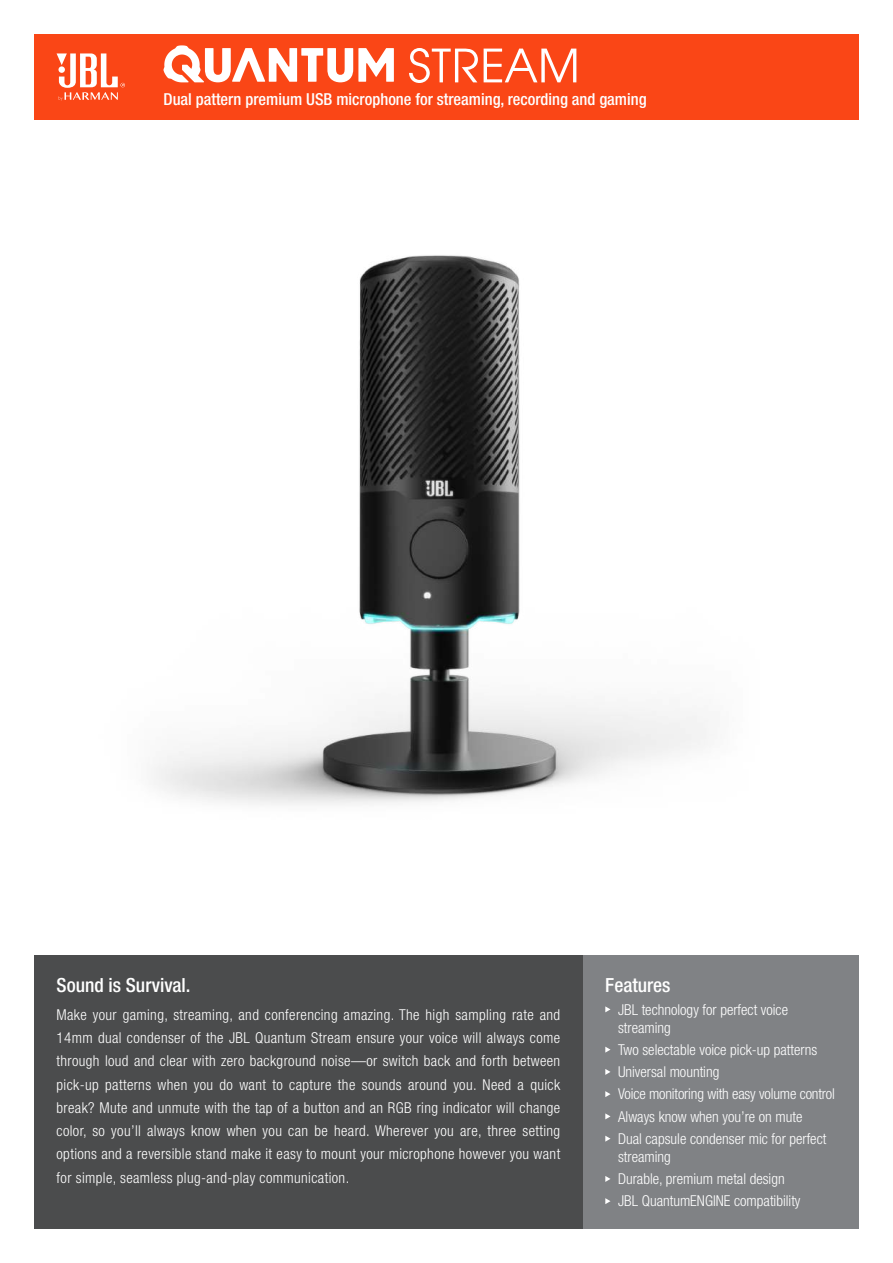
<style>
.page{position:relative;width:893px;height:1263px;background:#fff}
.page>*{position:absolute;margin:0;border:0;box-sizing:border-box;transform-origin:0 0}
.t1{font:50.7px "Avant Gard Goth EF";color:#fff}
.t2{font:500 condensed 19.5px "Helvetica Neue LT Pro";color:#fff}
.t3{font:500 condensed 16.5px "Helvetica Neue LT Pro";color:#fff}
.t4{font:300 condensed 15px/23.2px "Helvetica Neue LT Pro";color:#fff}
</style>
<div class="page">
<img style="left:154px;top:255px;width:554px;height:550px">
<div style="left:34px;top:34px;width:825px;height:85px;background:#fa4616"></div>
<svg style="left:57px;top:53px;width:68px;height:48px"></svg>
<div style="left:583px;top:956px;width:276px;height:273px;background:#808285"></div>
<svg style="left:605px;top:1006px;width:5px;height:6px"></svg>
<svg style="left:605px;top:1046px;width:5px;height:7px"></svg>
<svg style="left:605px;top:1069px;width:5px;height:6px"></svg>
<svg style="left:605px;top:1091px;width:5px;height:6px"></svg>
<svg style="left:605px;top:1113px;width:5px;height:6px"></svg>
<svg style="left:605px;top:1136px;width:5px;height:6px"></svg>
<svg style="left:605px;top:1176px;width:5px;height:6px"></svg>
<svg style="left:605px;top:1198px;width:5px;height:6px"></svg>
<div style="left:34px;top:956px;width:549px;height:273px;background:#4b4c4d"></div>
<svg style="left:163px;top:45px;width:231px;height:37px"></svg>
<h1 class="t1" style="left:408px;top:36px;width:173px">STREAM</h1>
<p class="t3" style="left:163px;top:89px;width:485px">Dual pattern premium USB microphone for streaming, recording and gaming</p>
<h2 class="t2" style="left:57px;top:974px;width:136px">Sound is Survival.</h2>
<p class="t4" style="left:57px;top:1003px;width:505px;text-align:justify">Make your gaming, streaming, and conferencing amazing. The high sampling rate and 14mm dual condenser of the JBL Quantum Stream ensure your voice will always come through loud and clear with zero background noise—or switch back and forth between pick-up patterns when you do want to capture the sounds around you. Need a quick break? Mute and unmute with the tap of a button and an RGB ring indicator will change color, so you’ll always know when you can be heard. Wherever you are, three setting options and a reversible stand make it easy to mount your microphone however you want for simple, seamless plug-and-play communication.</p>
<h2 class="t2" style="left:605px;top:974px;width:67px">Features</h2>
<p class="t4" style="left:618px;top:1000px;width:172px;line-height:18px">JBL technology for perfect voice streaming</p>
<p class="t4" style="left:618px;top:1038px;width:218px;line-height:22.2px">Two selectable voice pick-up patterns Universal mounting<br>Voice monitoring with easy volume control Always know when you’re on mute<br>Dual capsule condenser mic for perfect</p>
<p class="t4" style="left:618px;top:1145px;width:184px;line-height:22.2px">streaming<br>Durable, premium metal design<br>JBL QuantumENGINE compatibility</p>
</div>
